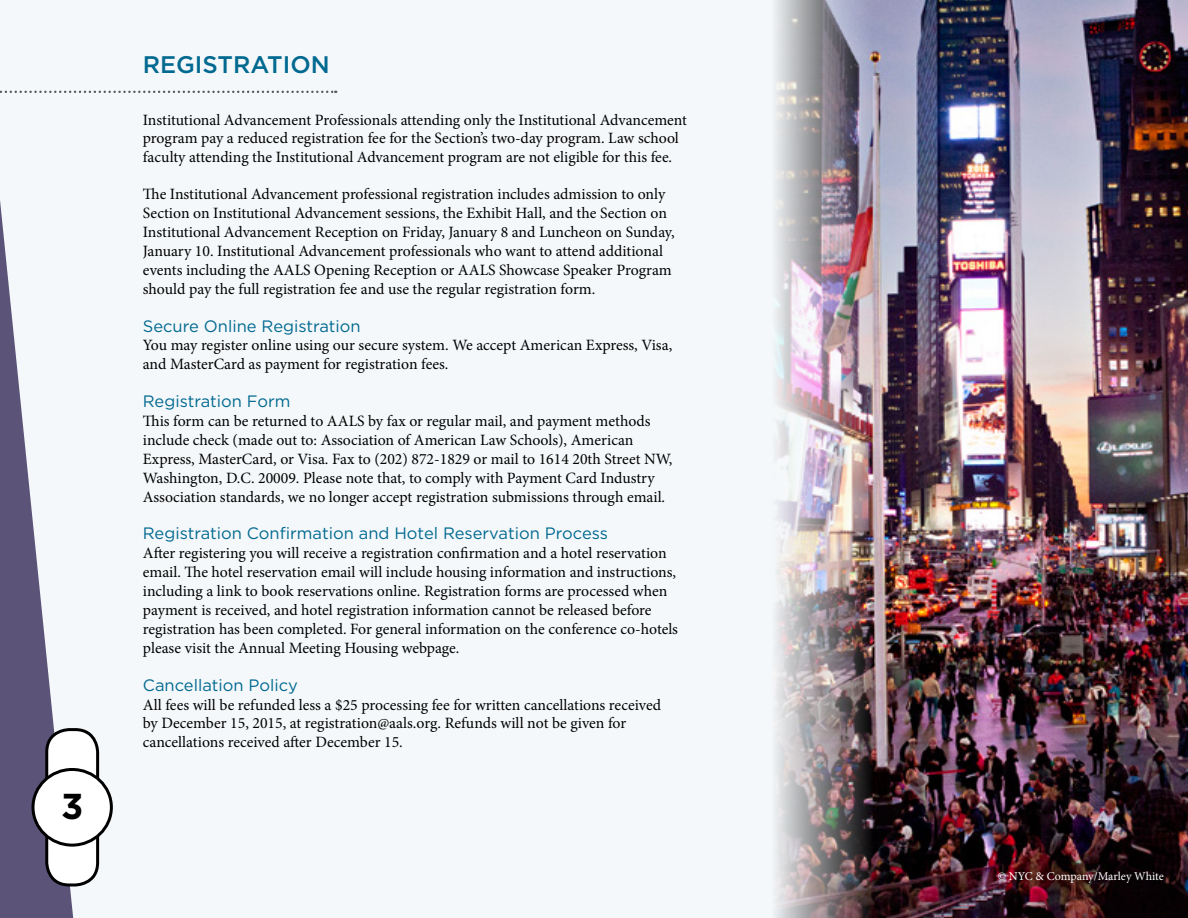
<style>
.page{position:relative;width:1188px;height:918px;background:#f5f8fa}
.page>*{position:absolute;margin:0;border:0;box-sizing:border-box;transform-origin:0 0}
.t1{font:700 36px "Gotham";color:#000}
.t2{font:500 24px "Gotham";color:#006990}
.t3{font:16.5px "Gotham";color:#006990}
.t4{font:15.75px/18.9px "Minion Pro";letter-spacing:-.005em;color:#000}
.t5{font:12px "Minion Pro";letter-spacing:-.01em;color:#fff}
</style>
<div class="page">
<svg style="left:74px;top:91px;width:262px;height:2px"></svg>
<img style="left:775px;top:0;width:413px;height:918px">
<svg style="left:0;top:90px;width:73px;height:828px"></svg>
<div style="left:47px;top:730px;width:51px;height:75px;background:#fff;border-radius:22px"></div>
<div style="left:45px;top:728px;width:54px;height:79px;border:3px solid #000;border-radius:22px"></div>
<div style="left:47px;top:809px;width:51px;height:76px;background:#fff;border-radius:22px"></div>
<div style="left:45px;top:808px;width:54px;height:78px;border:3px solid #000;border-radius:22px"></div>
<div style="left:33px;top:769px;width:78px;height:76px;background:#fff;border-radius:50%"></div>
<div style="left:31px;top:768px;width:82px;height:79px;border:3px solid #000;border-radius:50%"></div>
<h1 class="t1" style="left:61px;top:782px;width:24px">3</h1>
<h2 class="t2" style="left:143px;top:49px;width:189px">REGISTRATION</h2>
<p class="t4" style="left:143px;top:110px;width:546px">Institutional Advancement Professionals attending only the Institutional Advancement program pay a reduced registration fee for the Section’s two-day program. Law school faculty attending the Institutional Advancement program are not eligible for this fee.</p>
<p class="t4" style="left:143px;top:185px;width:533px">The Institutional Advancement professional registration includes admission to only Section on Institutional Advancement sessions, the Exhibit Hall, and the Section on Institutional Advancement Reception on Friday, January 8 and Luncheon on Sunday, January 10. Institutional Advancement professionals who want to attend additional events including the AALS Opening Reception or AALS Showcase Speaker Program should pay the full registration fee and use the regular registration form.</p>
<p class="t3" style="left:143px;top:315px;width:219px">Secure Online Registration</p>
<p class="t4" style="left:143px;top:336px;width:531px">You may register online using our secure system. We accept American Express, Visa, and MasterCard as payment for registration fees.</p>
<p class="t3" style="left:143px;top:391px;width:149px">Registration Form</p>
<p class="t4" style="left:143px;top:412px;width:531px">This form can be returned to AALS by fax or regular mail, and payment methods include check (made out to: Association of American Law Schools), American Express, MasterCard, or Visa. Fax to (202) 872-1829 or mail to 1614 20th Street NW, Washington, D.C. 20009. Please note that, to comply with Payment Card Industry Association standards, we no longer accept registration submissions through email.</p>
<p class="t3" style="left:143px;top:523px;width:467px">Registration Confirmation and Hotel Reservation Process</p>
<p class="t4" style="left:143px;top:544px;width:537px">After registering you will receive a registration confirmation and a hotel reservation email. The hotel reservation email will include housing information and instructions, including a link to book reservations online. Registration forms are processed when payment is received, and hotel registration information cannot be released before registration has been completed. For general information on the conference co-hotels please visit the Annual Meeting Housing webpage.</p>
<p class="t3" style="left:143px;top:674px;width:157px">Cancellation Policy</p>
<p class="t4" style="left:143px;top:695px;width:520px">All fees will be refunded less a $25 processing fee for written cancellations received by December 15, 2015, at registration@aals.org. Refunds will not be given for cancellations received after December 15.</p>
<p class="t5" style="left:998px;top:869px;width:168px">© NYC &amp; Company/Marley White</p>
</div>
